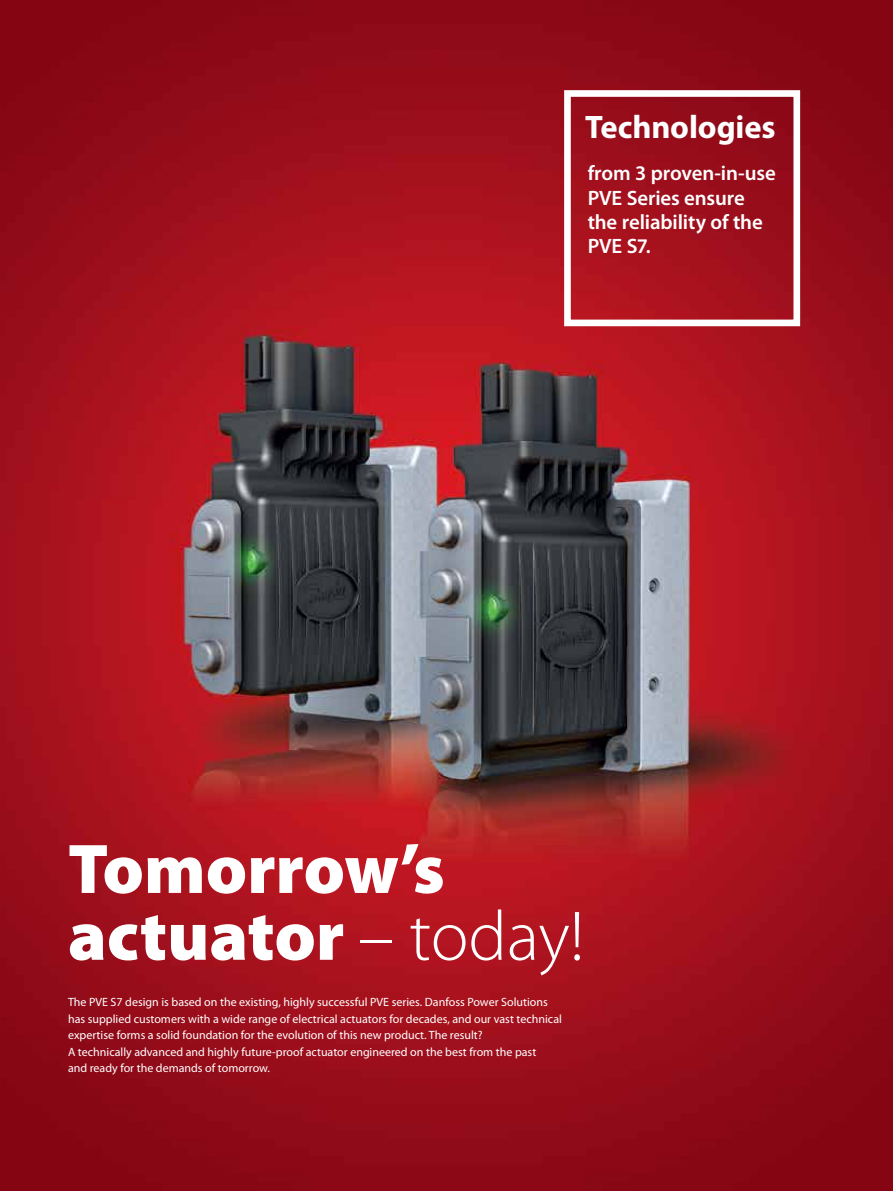
<style>
.page{position:relative;width:893px;height:1191px;background:#fff}
.page>*{position:absolute;margin:0;border:0;box-sizing:border-box;transform-origin:0 0}
.t1{font:900 70.8px/66.8px "Myriad Pro";color:#fff}
.t2{font:700 32.55px "Myriad Pro";letter-spacing:-.005em;color:#fff}
.t3{font:600 20.85px/24.2px "Myriad Pro";letter-spacing:-.005em;color:#fff}
.t4{font:12px/16.5px "Myriad Pro";color:#fff}
.s1{font-weight:300}
</style>
<div class="page">
<img style="left:0;top:0;width:893px;height:1191px">
<div style="left:564px;top:90px;width:236px;height:236px;border:7px solid #fff"></div>
<h2 class="t2" style="left:585px;top:109px;width:192px">Technologies</h2>
<h3 class="t3" style="left:588px;top:162px;width:190px">from 3 proven-in-use<br>PVE Series ensure the reliability of the<br>PVE S7.</h3>
<h1 class="t1" style="left:68px;top:836px;width:518px">Tomorrow’s actuator <span class="s1">– today!</span></h1>
<p class="t4" style="left:68px;top:994px;width:495px">The PVE S7 design is based on the existing, highly successful PVE series. Danfoss Power Solutions has supplied customers with a wide range of electrical actuators for decades, and our vast technical expertise forms a solid foundation for the evolution of this new product. The result?<br>A technically advanced and highly future-proof actuator engineered on the best from the past<br>and ready for the demands of tomorrow.</p>
</div>
